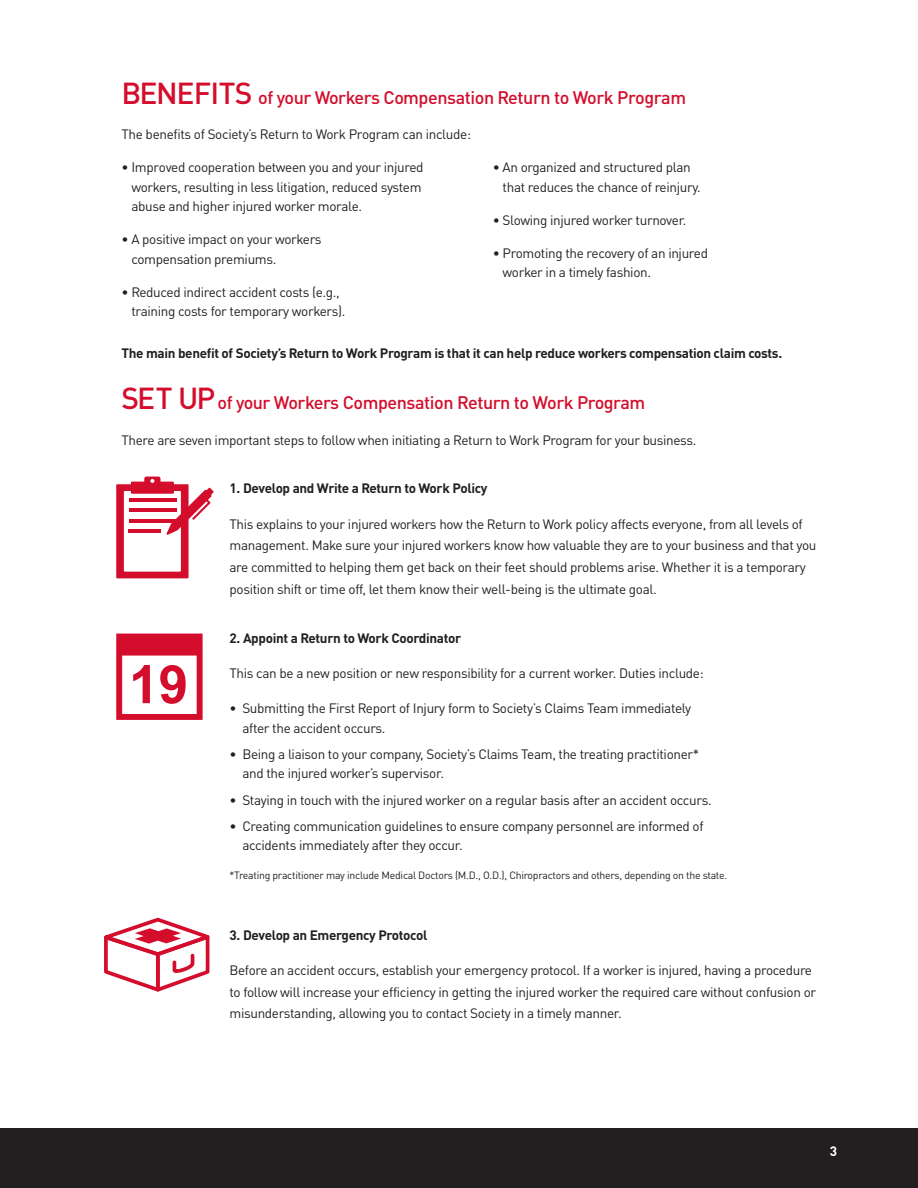
<style>
.page{position:relative;width:918px;height:1188px;background:#fff}
.page>*{position:absolute;margin:0;border:0;box-sizing:border-box;transform-origin:0 0}
.new_copy_2{font:500 18px "DINOT";letter-spacing:-.025em;color:#d30d2b}
.new_copy_2-2{font:13.5px/19.5px "DINOT";letter-spacing:-.025em;color:#231f20}
.new_copy_2-3{font:700 13.5px "DINOT";letter-spacing:-.025em;color:#231f20}
.t1{font:700 13.5px "DINOT";color:#fff}
.new_copy_2-4{font:10.5px "DINOT";letter-spacing:-.025em;color:#231f20}
.s1{font-size:30px}
</style>
<div class="page">
<div style="left:0;top:1128px;width:918px;height:60px;background:#231f20"></div>
<svg style="left:104px;top:917px;width:106px;height:75px"></svg>
<svg style="left:116px;top:477px;width:98px;height:101px"></svg>
<hr style="left:129px;top:498px;width:48px;height:4px;background:#d30d2b">
<hr style="left:129px;top:509px;width:48px;height:3px;background:#d30d2b">
<hr style="left:129px;top:519px;width:48px;height:3px;background:#d30d2b">
<hr style="left:129px;top:529px;width:32px;height:4px;background:#d30d2b">
<svg style="left:116px;top:634px;width:87px;height:86px"></svg>
<p class="new_copy_2" style="left:122px;top:86px;width:566px"><span class="s1">BENEFITS</span> of your Workers Compensation Return to Work Program</p>
<p class="new_copy_2-2" style="left:122px;top:124px;width:351px">The benefits of Society’s Return to Work Program can include:</p>
<p class="new_copy_2-2" style="left:131px;top:157px;width:294px;text-indent:-10px">• Improved cooperation between you and your injured workers, resulting in less litigation, reduced system abuse and higher injured worker morale.</p>
<p class="new_copy_2-2" style="left:131px;top:229px;width:192px;text-indent:-10px">• A positive impact on your workers compensation premiums.</p>
<p class="new_copy_2-2" style="left:131px;top:282px;width:216px;text-indent:-10px">• Reduced indirect accident costs (e.g., training costs for temporary workers).</p>
<p class="new_copy_2-2" style="left:503px;top:157px;width:200px;text-indent:-10px">• An organized and structured plan that reduces the chance of reinjury.</p>
<p class="new_copy_2-2" style="left:493px;top:210px;width:195px">• Slowing injured worker turnover.</p>
<p class="new_copy_2-2" style="left:503px;top:243px;width:207px;text-indent:-10px">• Promoting the recovery of an injured worker in a timely fashion.</p>
<p class="new_copy_2-3" style="left:122px;top:345px;width:662px">The main benefit of Society’s Return to Work Program is that it can help reduce workers compensation claim costs.</p>
<p class="new_copy_2" style="left:122px;top:391px;width:525px"><span class="s1">SET UP</span>of your Workers Compensation Return to Work Program</p>
<p class="new_copy_2-2" style="left:122px;top:430px;width:577px">There are seven important steps to follow when initiating a Return to Work Program for your business.</p>
<p class="new_copy_2-3" style="left:230px;top:480px;width:260px">1. Develop and Write a Return to Work Policy</p>
<p class="new_copy_2-2" style="left:230px;top:513px;width:589px;line-height:21.8px">This explains to your injured workers how the Return to Work policy affects everyone, from all levels of management. Make sure your injured workers know how valuable they are to your business and that you are committed to helping them get back on their feet should problems arise. Whether it is a temporary position shift or time off, let them know their well-being is the ultimate goal.</p>
<p class="new_copy_2-3" style="left:230px;top:629px;width:233px">2. Appoint a Return to Work Coordinator</p>
<p class="new_copy_2-2" style="left:230px;top:663px;width:476px">This can be a new position or new responsibility for a current worker. Duties include:</p>
<p class="new_copy_2-2" style="left:242px;top:698px;width:450px;text-indent:-13px">• Submitting the First Report of Injury form to Society’s Claims Team immediately after the accident occurs.</p>
<p class="new_copy_2-2" style="left:242px;top:744px;width:458px;text-indent:-13px">• Being a liaison to your company, Society’s Claims Team, the treating practitioner* and the injured worker’s supervisor.</p>
<p class="new_copy_2-2" style="left:230px;top:790px;width:484px">• Staying in touch with the injured worker on a regular basis after an accident occurs.</p>
<p class="new_copy_2-2" style="left:242px;top:816px;width:463px;text-indent:-13px">• Creating communication guidelines to ensure company personnel are informed of accidents immediately after they occur.</p>
<p class="new_copy_2-4" style="left:230px;top:869px;width:499px">*Treating practitioner may include Medical Doctors (M.D., O.D.), Chiropractors and others, depending on the state.</p>
<p class="new_copy_2-3" style="left:230px;top:926px;width:200px">3. Develop an Emergency Protocol</p>
<p class="new_copy_2-2" style="left:230px;top:959px;width:588px;line-height:21.8px">Before an accident occurs, establish your emergency protocol. If a worker is injured, having a procedure to follow will increase your efficiency in getting the injured worker the required care without confusion or misunderstanding, allowing you to contact Society in a timely manner.</p>
<p class="t1" style="left:830px;top:1143px;width:9px">3</p>
</div>
